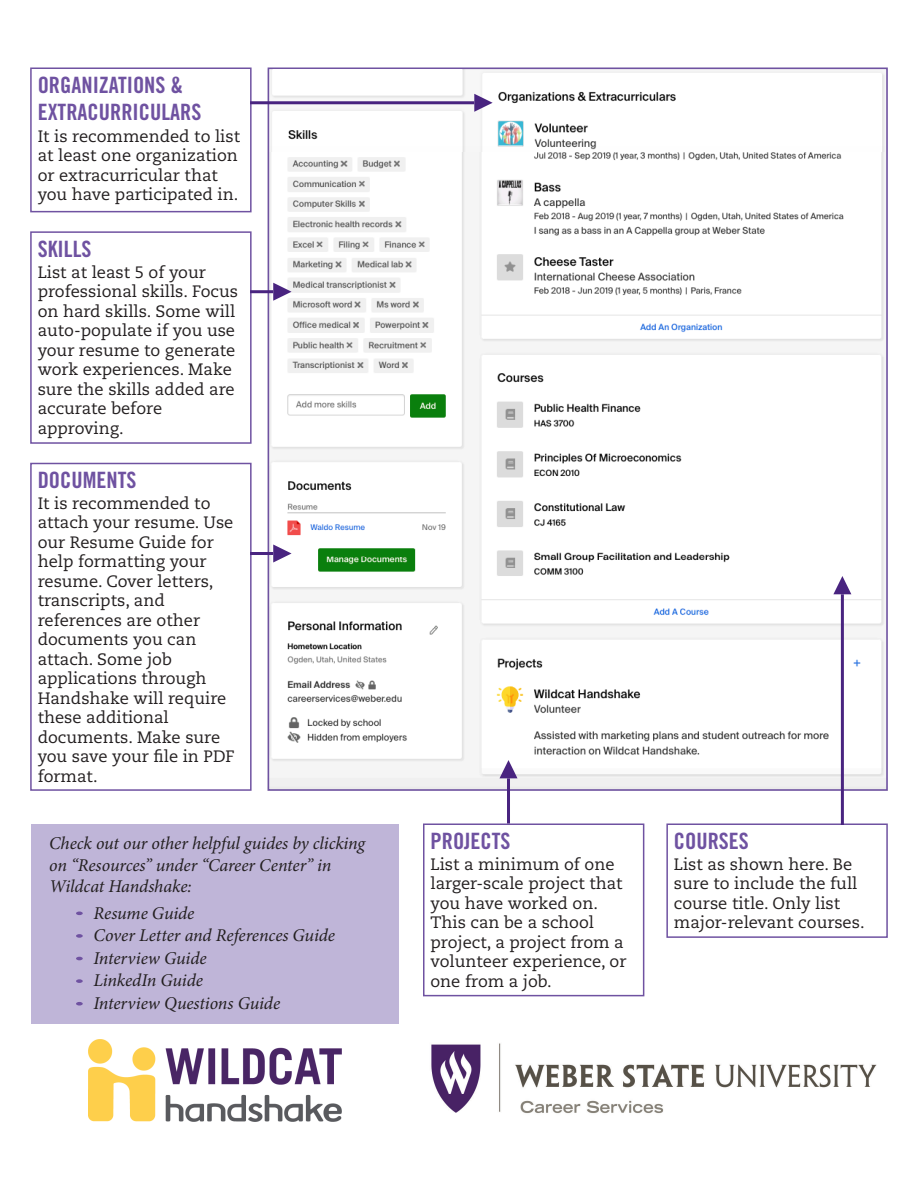
<style>
.page{position:relative;width:918px;height:1188px;background:#fff}
.page>*{position:absolute;margin:0;border:0;box-sizing:border-box;transform-origin:0 0}
.t1{font:22.5px "Trade Gothic LT Std Bd Cn 20";color:#6f52a1}
.t2{font:italic 18px/21.6px "Minion Pro";letter-spacing:-.005em;color:#231f20}
.t3{font:16.5px/19.5px "Caecilia LT Std";color:#231f20}
</style>
<div class="page">
<img style="left:267px;top:69px;width:618px;height:108px">
<img style="left:271px;top:152px;width:614px;height:406px">
<img style="left:271px;top:558px;width:614px;height:230px">
<div style="left:30px;top:68px;width:222px;height:144px;border:2px solid #6f52a1"></div>
<div style="left:30px;top:231px;width:222px;height:213px;border:2px solid #6f52a1"></div>
<div style="left:30px;top:463px;width:222px;height:328px;border:2px solid #6f52a1"></div>
<div style="left:31px;top:824px;width:368px;height:200px;background:#bfb5d8"></div>
<div style="left:423px;top:824px;width:221px;height:172px;border:2px solid #6f52a1"></div>
<div style="left:666px;top:824px;width:222px;height:114px;border:2px solid #6f52a1"></div>
<svg style="left:833px;top:576px;width:18px;height:18px"></svg>
<hr style="left:841px;top:594px;width:3px;height:231px;background:#492480">
<svg style="left:500px;top:760px;width:18px;height:18px"></svg>
<hr style="left:507px;top:778px;width:3px;height:46px;background:#492480">
<svg style="left:474px;top:94px;width:19px;height:18px"></svg>
<hr style="left:250px;top:101px;width:224px;height:3px;background:#492480">
<svg style="left:273px;top:283px;width:19px;height:18px"></svg>
<svg style="left:273px;top:545px;width:19px;height:18px"></svg>
<hr style="left:250px;top:290px;width:23px;height:3px;background:#492480">
<hr style="left:250px;top:552px;width:23px;height:3px;background:#492480">
<img style="left:431px;top:1043px;width:446px;height:71px">
<svg style="left:76px;top:912px;width:7px;height:3px"></svg>
<svg style="left:76px;top:934px;width:7px;height:4px"></svg>
<svg style="left:76px;top:957px;width:7px;height:3px"></svg>
<svg style="left:76px;top:979px;width:7px;height:4px"></svg>
<svg style="left:76px;top:1002px;width:7px;height:4px"></svg>
<img style="left:88px;top:1040px;width:253px;height:81px">
<div style="left:273px;top:69px;width:189px;height:12px;background:#fff"></div>
<p class="t1" style="left:38px;top:71px;width:147px">ORGANIZATIONS &amp;</p>
<p class="t1" style="left:38px;top:98px;width:165px">EXTRACURRICULARS</p>
<p class="t3" style="left:38px;top:126px;width:204px">It is recommended to list at least one organization or extracurricular that you have participated in.</p>
<p class="t1" style="left:38px;top:235px;width:55px">SKILLS</p>
<p class="t3" style="left:38px;top:262px;width:202px">List at least 5 of your professional skills. Focus on hard skills. Some will auto-populate if you use your resume to generate work experiences. Make sure the skills added are accurate before</p>
<p class="t3" style="left:38px;top:418px;width:87px">approving.</p>
<p class="t1" style="left:38px;top:467px;width:100px">DOCUMENTS</p>
<p class="t3" style="left:38px;top:494px;width:197px">It is recommended to attach your resume. Use our Resume Guide for help formatting your resume. Cover letters, transcripts, and</p>
<p class="t3" style="left:38px;top:611px;width:164px">references are other</p>
<p class="t3" style="left:38px;top:630px;width:160px">documents you can</p>
<p class="t3" style="left:38px;top:650px;width:136px">attach. Some job</p>
<p class="t3" style="left:38px;top:669px;width:190px">applications through<br>Handshake will require these additional</p>
<p class="t3" style="left:38px;top:728px;width:199px">documents. Make sure you save your file in PDF format.</p>
<p class="t2" style="left:49px;top:832px;width:317px">Check out our other helpful guides by clicking on “Resources” under “Career Center” in</p>
<p class="t2" style="left:49px;top:876px;width:144px">Wildcat Handshake:</p>
<p class="t2" style="left:94px;top:902px;width:102px">Resume Guide</p>
<p class="t2" style="left:94px;top:924px;width:243px">Cover Letter and References Guide</p>
<p class="t2" style="left:94px;top:947px;width:115px">Interview Guide</p>
<p class="t2" style="left:94px;top:970px;width:111px">LinkedIn Guide</p>
<p class="t2" style="left:94px;top:992px;width:188px">Interview Questions Guide</p>
<p class="t1" style="left:430px;top:827px;width:81px">PROJECTS</p>
<p class="t1" style="left:674px;top:827px;width:76px">COURSES</p>
<p class="t3" style="left:430px;top:855px;width:197px">List a minimum of one larger-scale project that you have worked on.<br>This can be a school project, a project from a volunteer experience, or one from a job.</p>
<p class="t3" style="left:674px;top:855px;width:185px">List as shown here. Be sure to include the full course title. Only list</p>
<p class="t3" style="left:674px;top:913px;width:192px">major-relevant courses.</p>
</div>
